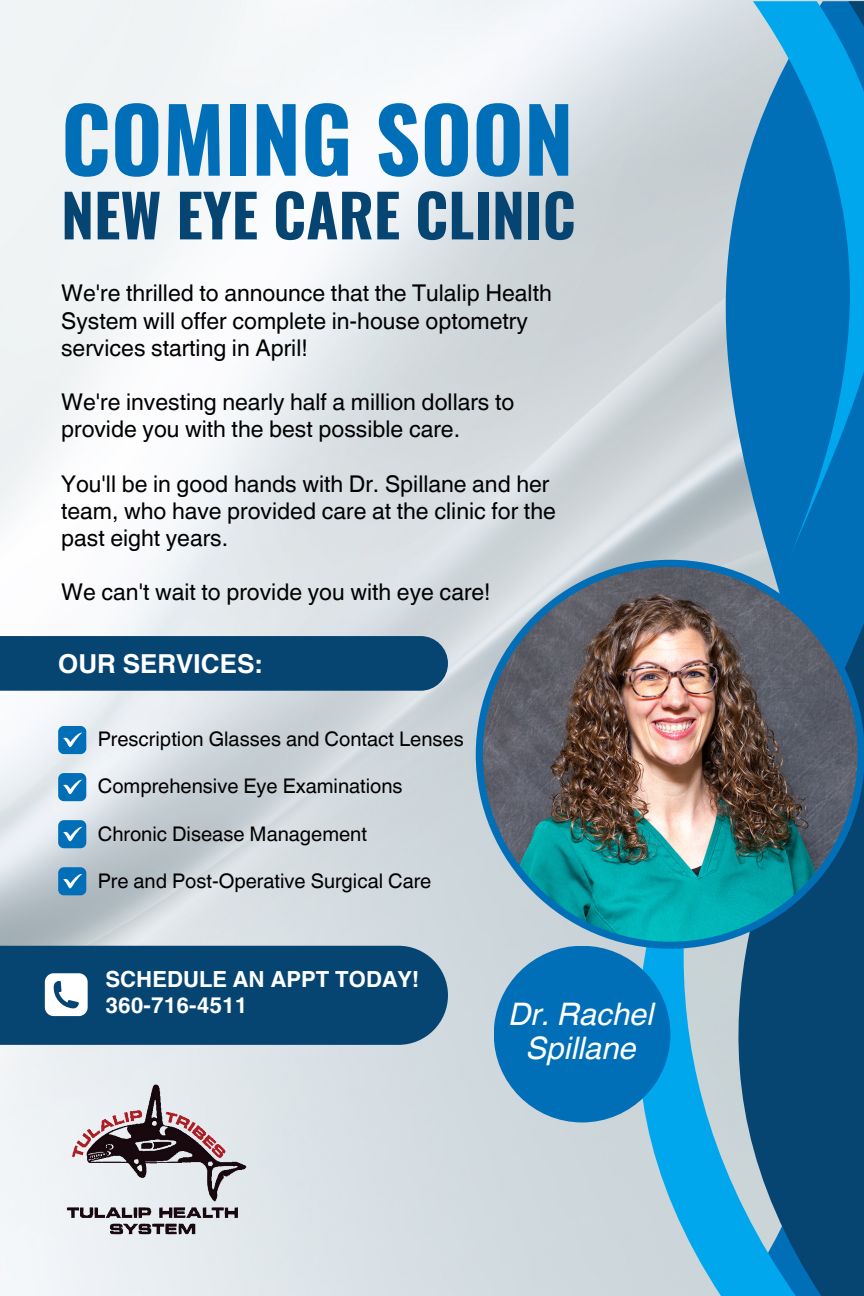
<style>
.page{position:relative;width:864px;height:1296px;background:#fff}
.page>*{position:absolute;margin:0;border:0;box-sizing:border-box;transform-origin:0 0}
.t1{font:700 88.35px "Oswald";color:#006fb8}
.t2{font:700 58.8px "Oswald";color:#064472}
.t3{font:italic 31.05px/33.9px "Helvetica World";color:#fff;text-align:center}
.t4{font:700 26.1px "Helvetica World";color:#fff}
.t5{font:23.05px/27.1px "Helvetica World";color:#000}
.t6{font:700 22.15px "Helvetica World";color:#fff}
.t7{font:20.15px "Helvetica World";color:#000}
</style>
<div class="page">
<img style="left:0;top:0;width:864px;height:1296px">
<svg style="left:582px;top:1px;width:282px;height:1295px;background:#9bb2c2"></svg>
<svg style="left:582px;top:949px;width:215px;height:347px;background:#63a6c7"></svg>
<svg style="left:753px;top:1px;width:111px;height:559px;background:#0a80c5"></svg>
<div style="left:0;top:636px;width:448px;height:55px;background:#064472"></div>
<svg style="left:0;top:946px;width:448px;height:99px;background:#134e79"></svg>
<div style="left:494px;top:946px;width:176px;height:176px;background:#006fb8;border-radius:50%"></div>
<img style="left:58px;top:1080px;width:197px;height:160px">
<svg style="left:58px;top:820px;width:28px;height:28px"></svg>
<svg style="left:58px;top:726px;width:28px;height:28px"></svg>
<svg style="left:58px;top:773px;width:28px;height:28px"></svg>
<svg style="left:58px;top:867px;width:28px;height:28px"></svg>
<img style="left:476px;top:560px;width:388px;height:389px">
<h2 class="t1" style="left:61px;top:70px;width:514px">COMING SOON</h2>
<h1 class="t2" style="left:61px;top:169px;width:516px">NEW EYE CARE CLINIC</h1>
<p class="t5" style="left:61px;top:280px;width:492px">We're thrilled to announce that the Tulalip Health<br>System will offer complete in-house optometry services starting in April!</p>
<p class="t5" style="left:61px;top:388px;width:455px">We're investing nearly half a million dollars to provide you with the best possible care.</p>
<p class="t5" style="left:61px;top:470px;width:496px">You'll be in good hands with Dr. Spillane and her team, who have provided care at the clinic for the past eight years.</p>
<p class="t5" style="left:61px;top:579px;width:431px">We can't wait to provide you with eye care!</p>
<p class="t4" style="left:58px;top:642px;width:205px">OUR SERVICES:</p>
<h4 class="t7" style="left:98px;top:727px;width:368px">Prescription Glasses and Contact Lenses</h4>
<p class="t7" style="left:98px;top:775px;width:306px">Comprehensive Eye Examinations</p>
<p class="t7" style="left:98px;top:822px;width:271px">Chronic Disease Management</p>
<p class="t7" style="left:98px;top:869px;width:335px">Pre and Post-Operative Surgical Care</p>
<p class="t6" style="left:105px;top:961px;width:315px">SCHEDULE AN APPT TODAY!</p>
<p class="t6" style="left:105px;top:987px;width:144px">360-716-4511</p>
<p class="t3" style="left:510px;top:994px;width:146px">Dr. Rachel<br>Spillane</p>
</div>
